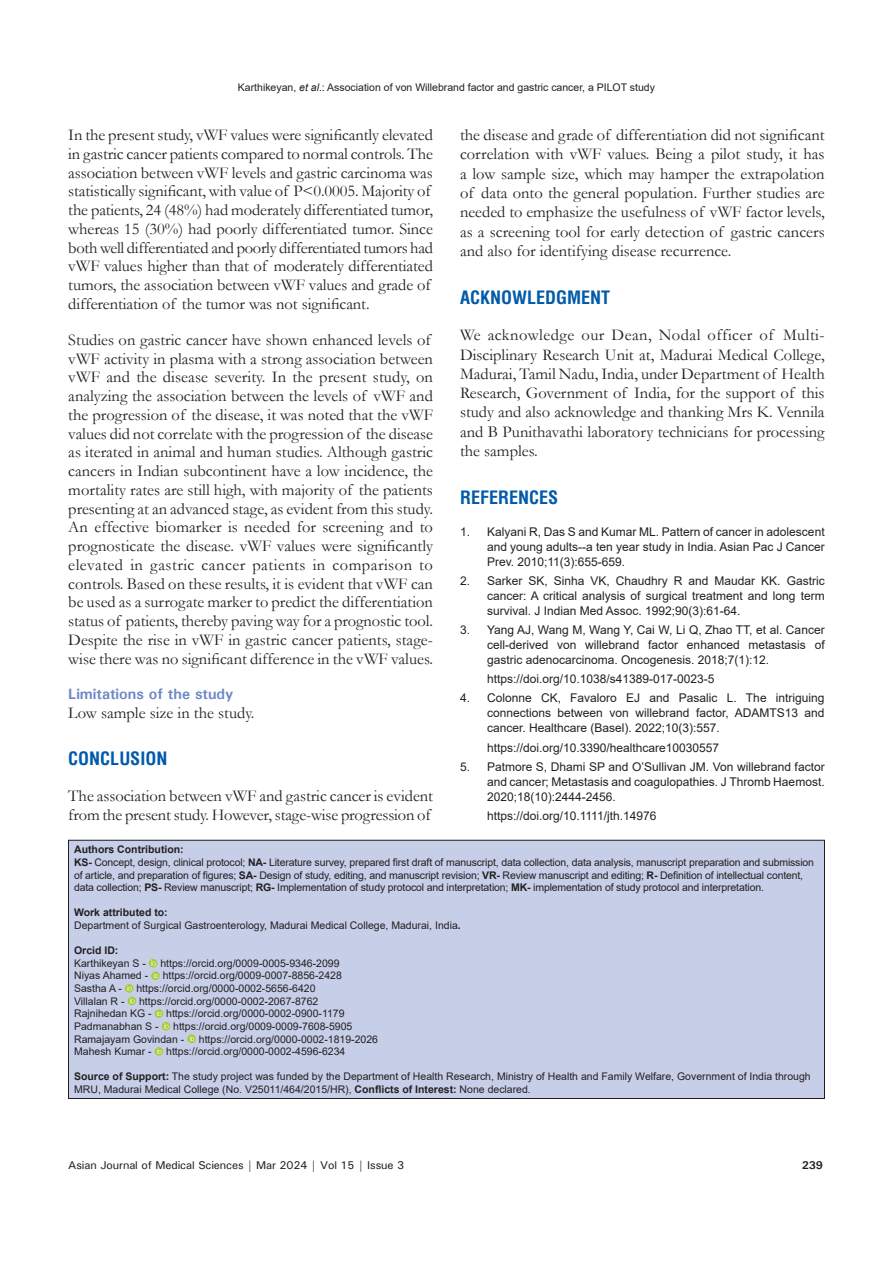
<style>
.page{position:relative;width:893px;height:1263px;background:#fff}
.page>*{position:absolute;margin:0;border:0;box-sizing:border-box;transform-origin:0 0}
.t1{font:700 condensed 18px "Helvetica";color:#015aaa}
.TX{font:16.5px/18.8px "Garamond";color:#231f20}
.t2{font:700 15px "Univers";color:#6d88c5}
.REF{font:12px/15px "Arial";color:#231f20;text-align:justify}
.t3{font:500 11.25px "Univers";letter-spacing:-.01em;color:#231f20}
.t4{font:700 11.25px "Univers";color:#231f20}
.SRC{font:10.5px/12.6px "Arial";color:#231f20}
.SRC-2{font:700 10.5px "Arial";color:#231f20}
.s1{font-style:italic}
.s2{font-weight:700}
</style>
<div class="page">
<div style="left:68px;top:840px;width:756px;height:258px;background:#c7cee8"></div>
<svg style="left:149px;top:959px;width:8px;height:8px"></svg>
<svg style="left:151px;top:960px;width:5px;height:5px"></svg>
<svg style="left:151px;top:971px;width:9px;height:9px"></svg>
<svg style="left:154px;top:973px;width:4px;height:5px"></svg>
<svg style="left:125px;top:984px;width:9px;height:9px"></svg>
<svg style="left:128px;top:985px;width:4px;height:6px"></svg>
<svg style="left:128px;top:997px;width:8px;height:8px"></svg>
<svg style="left:130px;top:998px;width:5px;height:5px"></svg>
<svg style="left:155px;top:1009px;width:8px;height:9px"></svg>
<svg style="left:157px;top:1011px;width:5px;height:5px"></svg>
<svg style="left:162px;top:1022px;width:8px;height:8px"></svg>
<svg style="left:164px;top:1023px;width:5px;height:5px"></svg>
<svg style="left:187px;top:1034px;width:9px;height:9px"></svg>
<svg style="left:190px;top:1036px;width:4px;height:5px"></svg>
<svg style="left:155px;top:1047px;width:8px;height:9px"></svg>
<svg style="left:157px;top:1048px;width:5px;height:6px"></svg>
<div style="left:68px;top:840px;width:757px;height:259px;border:1px solid #231f20"></div>
<p class="SRC" style="left:238px;top:81px;width:419px">Karthikeyan, <span class="s1">et al</span>.: Association of von Willebrand factor and gastric cancer, a PILOT study</p>
<p class="TX" style="left:68px;top:125px;width:366px">In the present study, vWF values were significantly elevated in gastric cancer patients compared to normal controls. The association between vWF levels and gastric carcinoma was statistically significant, with value of P&lt;0.0005. Majority of the patients, 24 (48%) had moderately differentiated tumor, whereas 15 (30%) had poorly differentiated tumor. Since both well differentiated and poorly differentiated tumors had vWF values higher than that of moderately differentiated tumors, the association between vWF values and grade of differentiation of the tumor was not significant.</p>
<p class="TX" style="left:68px;top:330px;width:366px">Studies on gastric cancer have shown enhanced levels of vWF activity in plasma with a strong association between vWF and the disease severity. In the present study, on analyzing the association between the levels of vWF and the progression of the disease, it was noted that the vWF values did not correlate with the progression of the disease as iterated in animal and human studies. Although gastric cancers in Indian subcontinent have a low incidence, the mortality rates are still high, with majority of the patients presenting at an advanced stage, as evident from this study.<br>An effective biomarker is needed for screening and to prognosticate the disease. vWF values were significantly elevated in gastric cancer patients in comparison to controls. Based on these results, it is evident that vWF can be used as a surrogate marker to predict the differentiation status of patients, thereby paving way for a prognostic tool.<br>Despite the rise in vWF in gastric cancer patients, stage&shy;wise there was no significant difference in the vWF values.</p>
<h2 class="t2" style="left:68px;top:684px;width:167px">Limitations of the study</h2>
<p class="TX" style="left:68px;top:703px;width:188px">Low sample size in the study.</p>
<h1 class="t1" style="left:68px;top:746px;width:101px">CONCLUSION</h1>
<p class="TX" style="left:68px;top:786px;width:366px">The association between vWF and gastric cancer is evident from the present study. However, stage-wise progression of</p>
<p class="TX" style="left:460px;top:125px;width:366px;line-height:19.4px;text-align:justify">the disease and grade of differentiation did not significant correlation with vWF values. Being a pilot study, it has a low sample size, which may hamper the extrapolation of data onto the general population. Further studies are needed to emphasize the usefulness of vWF factor levels, as a screening tool for early detection of gastric cancers and also for identifying disease recurrence.</p>
<h1 class="t1" style="left:460px;top:285px;width:152px">ACKNOWLEDGMENT</h1>
<p class="TX" style="left:460px;top:325px;width:366px;line-height:19.4px;text-align:justify">We acknowledge our Dean, Nodal officer of Multi-Disciplinary Research Unit at, Madurai Medical College, Madurai, Tamil Nadu, India, under Department of Health Research, Government of India, for the support of this study and also acknowledge and thanking Mrs K. Vennila and B Punithavathi laboratory technicians for processing the samples.</p>
<h1 class="t1" style="left:460px;top:485px;width:100px">REFERENCES</h1>
<p class="REF" style="left:487px;top:524px;width:339px;text-indent:-27px">1. Kalyani R, Das S and Kumar ML. Pattern of cancer in adolescent and young adults--a ten year study in India. Asian Pac J Cancer Prev. 2010;11(3):655-659.</p>
<p class="REF" style="left:487px;top:573px;width:339px;text-indent:-27px">2. Sarker SK, Sinha VK, Chaudhry R and Maudar KK. Gastric cancer: A critical analysis of surgical treatment and long term survival. J Indian Med Assoc. 1992;90(3):61-64.</p>
<p class="REF" style="left:487px;top:622px;width:339px;text-indent:-27px">3. Yang AJ, Wang M, Wang Y, Cai W, Li Q, Zhao TT, et al. Cancer cell-derived von willebrand factor enhanced metastasis of gastric adenocarcinoma. Oncogenesis. 2018;7(1):12.</p>
<p class="REF" style="left:487px;top:671px;width:229px">https://doi.org/10.1038/s41389-017-0023-5</p>
<p class="REF" style="left:487px;top:691px;width:339px;text-indent:-27px">4. Colonne CK, Favaloro EJ and Pasalic L. The intriguing connections between von willebrand factor, ADAMTS13 and cancer. Healthcare (Basel). 2022;10(3):557.</p>
<p class="REF" style="left:487px;top:740px;width:234px">https://doi.org/10.3390/healthcare10030557</p>
<p class="REF" style="left:487px;top:759px;width:339px;text-indent:-27px">5. Patmore S, Dhami SP and O’Sullivan JM. Von willebrand factor and cancer; Metastasis and coagulopathies. J Thromb Haemost.<br>2020;18(10):2444-2456.</p>
<p class="REF" style="left:487px;top:808px;width:171px">https://doi.org/10.1111/jth.14976</p>
<p class="SRC-2" style="left:74px;top:842px;width:111px">Authors Contribution:</p>
<p class="SRC" style="left:74px;top:856px;width:741px"><span class="s2">KS-</span> Concept, design, clinical protocol; <span class="s2">NA-</span> Literature survey, prepared first draft of manuscript, data collection, data analysis, manuscript preparation and submission of article, and preparation of figures; <span class="s2">SA-</span> Design of study, editing, and manuscript revision; <span class="s2">VR-</span> Review manuscript and editing; <span class="s2">R-</span> Definition of intellectual content, data collection; <span class="s2">PS-</span> Review manuscript; <span class="s2">RG-</span> Implementation of study protocol and interpretation; <span class="s2">MK-</span> implementation of study protocol and interpretation.</p>
<p class="SRC-2" style="left:74px;top:905px;width:95px">Work attributed to:</p>
<p class="SRC" style="left:74px;top:919px;width:388px">Department of Surgical Gastroenterology, Madurai Medical College, Madurai, India<span class="s2">.</span></p>
<p class="SRC-2" style="left:74px;top:943px;width:46px">Orcid ID:</p>
<p class="SRC" style="left:74px;top:957px;width:73px">Karthikeyan S -</p>
<p class="SRC" style="left:160px;top:957px;width:181px">https://orcid.org/0009-0005-9346-2099</p>
<p class="SRC" style="left:74px;top:969px;width:76px">Niyas Ahamed -</p>
<p class="SRC" style="left:163px;top:969px;width:181px">https://orcid.org/0009-0007-8856-2428</p>
<p class="SRC" style="left:74px;top:982px;width:49px">Sastha A -</p>
<p class="SRC" style="left:136px;top:982px;width:181px">https://orcid.org/0000-0002-5656-6420</p>
<p class="SRC" style="left:74px;top:995px;width:52px">Villalan R -</p>
<p class="SRC" style="left:139px;top:995px;width:181px">https://orcid.org/0000-0002-2067-8762</p>
<p class="SRC" style="left:74px;top:1007px;width:79px">Rajnihedan KG -</p>
<p class="SRC" style="left:166px;top:1007px;width:180px">https://orcid.org/0000-0002-0900-1179</p>
<p class="SRC" style="left:74px;top:1020px;width:86px">Padmanabhan S -</p>
<p class="SRC" style="left:173px;top:1020px;width:181px">https://orcid.org/0009-0009-7608-5905</p>
<p class="SRC" style="left:74px;top:1032px;width:112px">Ramajayam Govindan -</p>
<p class="SRC" style="left:199px;top:1032px;width:181px">https://orcid.org/0000-0002-1819-2026</p>
<p class="SRC" style="left:74px;top:1045px;width:79px">Mahesh Kumar -</p>
<p class="SRC" style="left:166px;top:1045px;width:181px">https://orcid.org/0000-0002-4596-6234</p>
<p class="SRC" style="left:74px;top:1070px;width:738px"><span class="s2">Source of Support:</span> The study project was funded by the Department of Health Research, Ministry of Health and Family Welfare, Government of India through<br>MRU, Madurai Medical College (No. V25011/464/2015/HR), <span class="s2">Conflicts of Interest:</span> None declared.</p>
<p class="t3" style="left:68px;top:1157px;width:337px">Asian Journal of Medical Sciences | Mar 2024 | Vol 15 | Issue 3</p>
<p class="t4" style="left:802px;top:1157px;width:23px">239</p>
</div>
